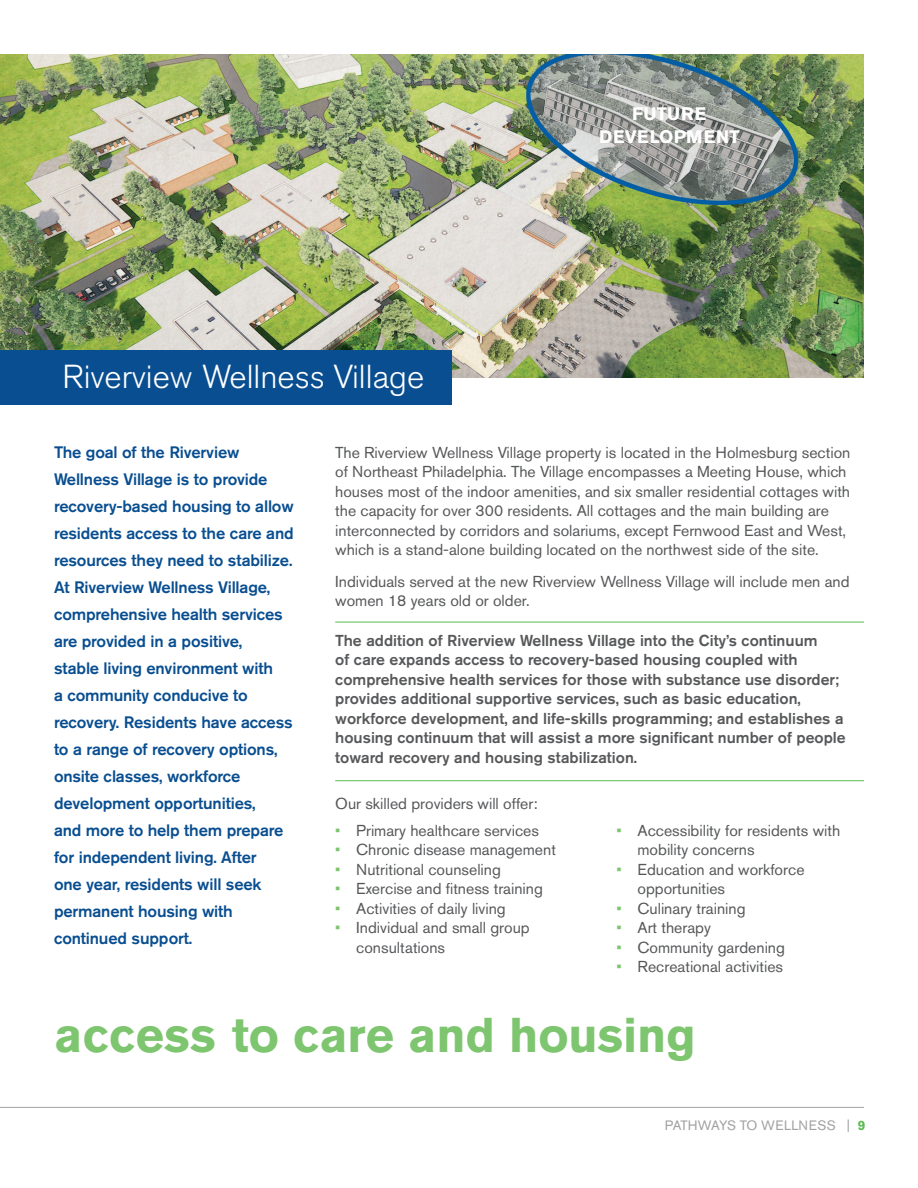
<style>
.page{position:relative;width:918px;height:1188px;background:#fff}
.page>*{position:absolute;margin:0;border:0;box-sizing:border-box;transform-origin:0 0}
.t1{font:700 48.45px "Akzidenz Grotesk Pro";color:#7ec56f}
.t2{font:300 33px "Akzidenz Grotesk Pro";color:#fff}
.t3{font:700 18px/22.5px "Akzidenz Grotesk Pro";letter-spacing:.01em;color:#fff;text-align:center}
.t4{font:500 16.5px/27px "Akzidenz Grotesk Pro";letter-spacing:-.01em;color:#094e90}
.t5{font:15.75px/19.5px "Akzidenz Grotesk Pro";color:#57585a}
.t6{font:500 15.75px/19.5px "Akzidenz Grotesk Pro";color:#57585a}
.t7{font:13.5px "Akzidenz Grotesk Pro";letter-spacing:.01em;color:#a3a1a1}
.s1{color:#7ec56f}
.s2{font-weight:700;color:#5cbb50}
</style>
<div class="page">
<hr style="left:0;top:1107px;width:864px;height:1px;background:#a3a1a1">
<img style="left:0;top:54px;width:864px;height:324px">
<div style="left:0;top:351px;width:451px;height:54px;background:#094e90"></div>
<hr style="left:335px;top:622px;width:529px;height:1px;background:#5cbb50">
<hr style="left:335px;top:780px;width:529px;height:1px;background:#5cbb50">
<p class="t2" style="left:63px;top:355px;width:363px">Riverview Wellness Village</p>
<p class="t3" style="left:599px;top:102px;width:142px">FUTURE<br>DEVELOPMENT</p>
<p class="t4" style="left:54px;top:439px;width:241px">The goal of the Riverview<br>Wellness Village is to provide recovery-based housing to allow residents access to the care and resources they need to stabilize.<br>At Riverview Wellness Village, comprehensive health services are provided in a positive,<br>stable living environment with<br>a community conducive to recovery. Residents have access to a range of recovery options, onsite classes, workforce development opportunities,<br>and more to help them prepare for independent living. After<br>one year, residents will seek permanent housing with continued support.</p>
<p class="t5" style="left:335px;top:442px;width:517px">The Riverview Wellness Village property is located in the Holmesburg section of Northeast Philadelphia. The Village encompasses a Meeting House, which houses most of the indoor amenities, and six smaller residential cottages with the capacity for over 300 residents. All cottages and the main building are interconnected by corridors and solariums, except Fernwood East and West, which is a stand-alone building located on the northwest side of the site.</p>
<p class="t5" style="left:335px;top:571px;width:516px">Individuals served at the new Riverview Wellness Village will include men and women 18 years old or older.</p>
<p class="t6" style="left:335px;top:630px;width:512px">The addition of Riverview Wellness Village into the City’s continuum<br>of care expands access to recovery-based housing coupled with comprehensive health services for those with substance use disorder; provides additional supportive services, such as basic education, workforce development, and life-skills programming; and establishes a housing continuum that will assist a more significant number of people toward recovery and housing stabilization.</p>
<p class="t5" style="left:335px;top:794px;width:204px">Our skilled providers will offer:</p>
<p class="t5" style="left:335px;top:820px;width:205px"><span class="s1">•</span> Primary healthcare services</p>
<p class="t5" style="left:335px;top:840px;width:222px"><span class="s1">•</span> Chronic disease management</p>
<p class="t5" style="left:335px;top:859px;width:167px"><span class="s1">•</span> Nutritional counseling</p>
<p class="t5" style="left:335px;top:879px;width:209px"><span class="s1">•</span> Exercise and fitness training</p>
<p class="t5" style="left:335px;top:898px;width:172px"><span class="s1">•</span> Activities of daily living</p>
<p class="t5" style="left:356px;top:918px;width:175px;text-indent:-21px"><span class="s1">•</span> Individual and small group consultations</p>
<p class="t5" style="left:638px;top:820px;width:204px;text-indent:-21px"><span class="s1">•</span> Accessibility for residents with mobility concerns</p>
<p class="t5" style="left:638px;top:859px;width:169px;text-indent:-21px"><span class="s1">•</span> Education and workforce opportunities</p>
<p class="t5" style="left:616px;top:898px;width:131px"><span class="s1">•</span> Culinary training</p>
<p class="t5" style="left:616px;top:918px;width:96px"><span class="s1">•</span> Art therapy</p>
<p class="t5" style="left:616px;top:937px;width:170px"><span class="s1">•</span> Community gardening</p>
<p class="t5" style="left:616px;top:957px;width:168px"><span class="s1">•</span> Recreational activities</p>
<p class="t1" style="left:54px;top:1004px;width:643px">access to care and housing</p>
<p class="t7" style="left:665px;top:1117px;width:202px">PATHWAYS TO WELLNESS | <span class="s2">9</span></p>
</div>
